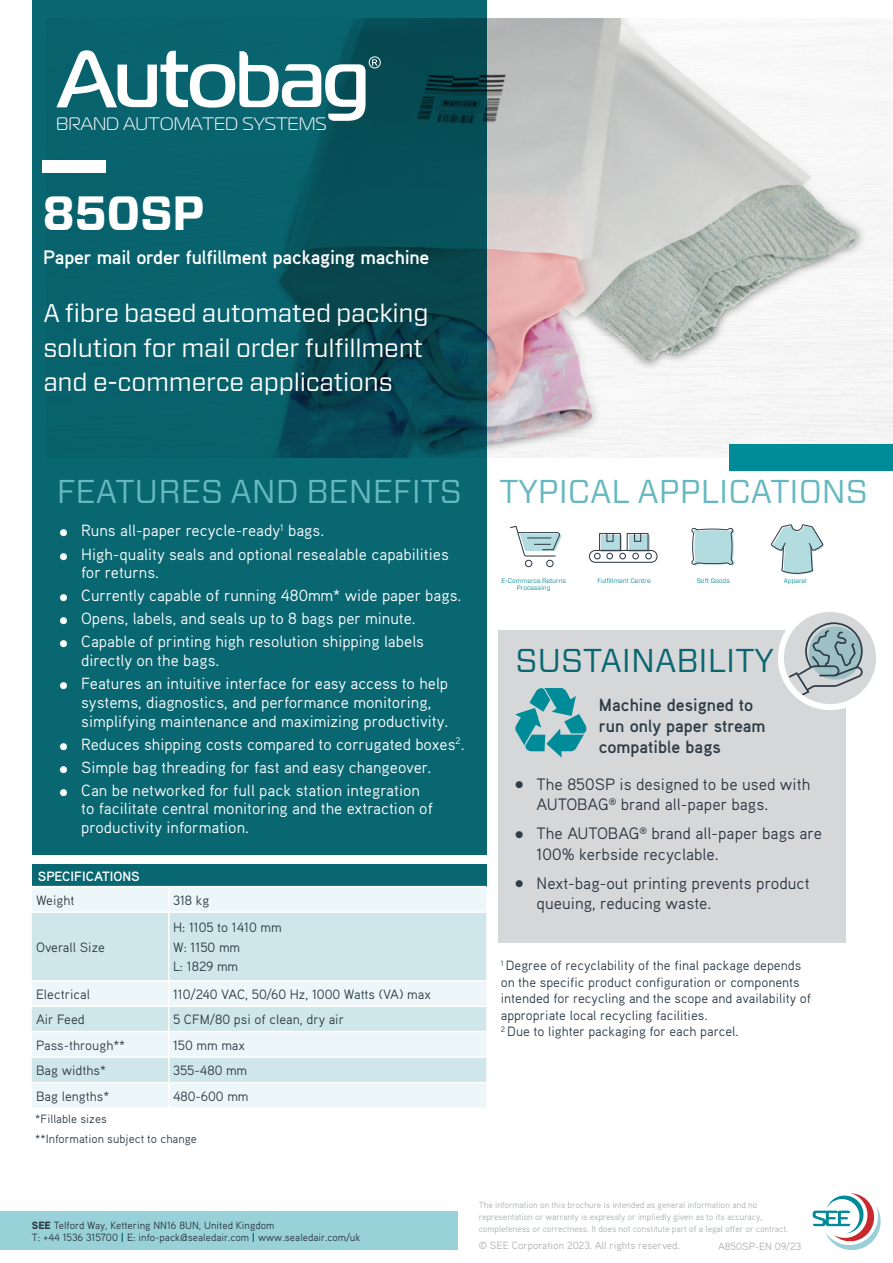
<style>
.page{position:relative;width:893px;height:1263px;background:#fff}
.page>*{position:absolute;margin:0;border:0;box-sizing:border-box;transform-origin:0 0}
.Product_Title{font:700 48px "Forza";letter-spacing:-.01em;color:#fff}
.Section_Sub-heading{font:33px "Forza";color:#65b8c0}
.Section_Sub-heading-2{font:33px "Forza";color:#096772}
.Cover_Strap_Line{font:25.5px/34.5px "Forza";letter-spacing:-.01em;color:#fff}
.Product_Description{font:700 19.5px "Aaux Pro OT";letter-spacing:-.01em;color:#fff}
.t1{font:300 18px "Magistral";color:#fff}
.Body_Sub-heading{font:700 17.55px/20.9px "Aaux Pro OT";color:#2e3d48}
.List_-_Grey{font:16.5px/20.5px "Aaux Pro OT";color:#2c3741}
.List_-_Grey-2{font:16.2px/18.8px "Aaux Pro OT";color:#fff}
.Body_Copy_-_Grey{font:13.5px/16.5px "Aaux Pro OT";color:#2e3d48}
.Body_Copy_-_Grey-2{font:700 13.5px "Aaux Pro OT";color:#fff}
.Body_Copy_-_Grey-3{font:12px "Aaux Pro OT";color:#2e3d48}
.Address{font:10.5px "Aaux Pro OT";color:#2c3741}
.LEGAL_TEXT{font:10.5px "Aaux Pro OT";color:#adb2b6}
.LEGAL_TEXT-2{font:9px/12px "Aaux Pro OT";letter-spacing:-.01em;color:#adb2b6}
.Icon_Copy{font:6.3px/7.6px "Forza";color:#008b98;text-align:center}
.t2{font:6.15px "Forza";color:#008a99}
.s1{color:#2e3d48}
.s2{font-weight:900}
.s3{font-weight:900;color:#096772}
</style>
<div class="page">
<div style="left:0;top:1211px;width:457px;height:39px;background:#98d1d7"></div>
<div style="left:498px;top:630px;width:348px;height:312px;background:#d6d7d9"></div>
<img style="left:486px;top:19px;width:407px;height:439px">
<svg style="left:32px;top:0;width:454px;height:855px;background:#085f69"></svg>
<div style="left:729px;top:444px;width:164px;height:27px;background:#008b98"></div>
<svg style="left:813px;top:1193px;width:68px;height:57px"></svg>
<svg style="left:56px;top:50px;width:325px;height:71px"></svg>
<div style="left:43px;top:160px;width:63px;height:13px;background:#fff"></div>
<div style="left:546px;top:560px;width:8px;height:7px;border:1px solid #373f4a;border-radius:50%"></div>
<div style="left:525px;top:560px;width:7px;height:7px;border:1px solid #373f4a;border-radius:50%"></div>
<svg style="left:510px;top:525px;width:51px;height:32px"></svg>
<svg style="left:770px;top:524px;width:54px;height:51px"></svg>
<div style="left:629px;top:535px;width:21px;height:17px;background:#b3dce0"></div>
<div style="left:601px;top:535px;width:21px;height:17px;background:#b3dce0"></div>
<div style="left:589px;top:550px;width:69px;height:13px;border:1px solid #373f4a;border-radius:6px"></div>
<div style="left:594px;top:553px;width:7px;height:6px;border:1px solid #373f4a;border-radius:50%"></div>
<div style="left:606px;top:553px;width:7px;height:6px;border:1px solid #373f4a;border-radius:50%"></div>
<div style="left:619px;top:553px;width:7px;height:6px;border:1px solid #373f4a;border-radius:50%"></div>
<div style="left:632px;top:553px;width:7px;height:6px;border:1px solid #373f4a;border-radius:50%"></div>
<div style="left:645px;top:553px;width:7px;height:6px;border:1px solid #373f4a;border-radius:50%"></div>
<div style="left:627px;top:533px;width:22px;height:18px;border:1px solid #373f4a"></div>
<svg style="left:633px;top:533px;width:9px;height:9px"></svg>
<div style="left:599px;top:533px;width:22px;height:18px;border:1px solid #373f4a"></div>
<svg style="left:606px;top:533px;width:8px;height:9px"></svg>
<svg style="left:691px;top:527px;width:44px;height:39px;background:#b4d3d7"></svg>
<svg style="left:781px;top:609px;width:98px;height:98px"></svg>
<svg style="left:787px;top:621px;width:78px;height:77px"></svg>
<div style="left:778px;top:606px;width:104px;height:104px;border:6px solid #fff;border-radius:50%"></div>
<div style="left:32px;top:864px;width:454px;height:23px;background:#096772"></div>
<div style="left:32px;top:887px;width:454px;height:220px;background:#edf6f8"></div>
<svg style="left:32px;top:913px;width:454px;height:169px;background:#d8eaee"></svg>
<hr style="left:32px;top:886px;width:137px;height:1px;background:#fff">
<hr style="left:169px;top:886px;width:317px;height:1px;background:#fff">
<hr style="left:168px;top:887px;width:2px;height:24px;background:#fff">
<hr style="left:32px;top:911px;width:137px;height:2px;background:#fff">
<hr style="left:169px;top:911px;width:317px;height:2px;background:#fff">
<hr style="left:168px;top:913px;width:2px;height:67px;background:#fff">
<hr style="left:32px;top:980px;width:137px;height:1px;background:#fff">
<hr style="left:169px;top:980px;width:317px;height:1px;background:#fff">
<hr style="left:168px;top:981px;width:2px;height:24px;background:#fff">
<hr style="left:32px;top:1005px;width:137px;height:2px;background:#fff">
<hr style="left:169px;top:1005px;width:317px;height:2px;background:#fff">
<hr style="left:168px;top:1007px;width:2px;height:24px;background:#fff">
<hr style="left:32px;top:1031px;width:137px;height:1px;background:#fff">
<hr style="left:169px;top:1031px;width:317px;height:1px;background:#fff">
<hr style="left:168px;top:1032px;width:2px;height:24px;background:#fff">
<hr style="left:32px;top:1056px;width:137px;height:2px;background:#fff">
<hr style="left:169px;top:1056px;width:317px;height:2px;background:#fff">
<hr style="left:168px;top:1058px;width:2px;height:24px;background:#fff">
<hr style="left:32px;top:1082px;width:137px;height:1px;background:#fff">
<hr style="left:169px;top:1082px;width:317px;height:1px;background:#fff">
<hr style="left:168px;top:1083px;width:2px;height:24px;background:#fff">
<svg style="left:515px;top:688px;width:72px;height:70px"></svg>
<p class="t1" style="left:56px;top:113px;width:272px">BRAND AUTOMATED SYSTEMS</p>
<p class="Product_Title" style="left:43px;top:181px;width:163px">850SP</p>
<p class="Product_Description" style="left:43px;top:245px;width:388px">Paper mail order fulfillment packaging machine</p>
<p class="Cover_Strap_Line" style="left:43px;top:296px;width:387px">A fibre based automated packing solution for mail order fulfillment and e-commerce applications</p>
<p class="Section_Sub-heading" style="left:57px;top:469px;width:407px">FEATURES AND BENEFITS</p>
<p class="List_-_Grey-2" style="left:60px;top:521px;width:266px">● Runs all-paper recycle-ready<sup>1</sup> bags.</p>
<p class="List_-_Grey-2" style="left:81px;top:544px;width:369px;text-indent:-21px">● High-quality seals and optional resealable capabilities for returns.</p>
<p class="List_-_Grey-2" style="left:60px;top:586px;width:403px">● Currently capable of running 480mm* wide paper bags.</p>
<p class="List_-_Grey-2" style="left:60px;top:609px;width:357px">● Opens, labels, and seals up to 8 bags per minute.</p>
<p class="List_-_Grey-2" style="left:81px;top:632px;width:344px;text-indent:-21px">● Capable of printing high resolution shipping labels directly on the bags.</p>
<p class="List_-_Grey-2" style="left:81px;top:673px;width:369px;text-indent:-21px">● Features an intuitive interface for easy access to help systems, diagnostics, and performance monitoring, simplifying maintenance and maximizing productivity.</p>
<p class="List_-_Grey-2" style="left:60px;top:734px;width:406px">● Reduces shipping costs compared to corrugated boxes<sup>2</sup>.</p>
<p class="List_-_Grey-2" style="left:60px;top:757px;width:373px">● Simple bag threading for fast and easy changeover.</p>
<p class="List_-_Grey-2" style="left:81px;top:780px;width:353px;text-indent:-21px">● Can be networked for full pack station integration to facilitate central monitoring and the extraction of productivity information.</p>
<p class="Body_Copy_-_Grey-2" style="left:38px;top:867px;width:103px">SPECIFICATIONS</p>
<p class="Body_Copy_-_Grey" style="left:36px;top:891px;width:40px">Weight</p>
<p class="Body_Copy_-_Grey" style="left:173px;top:891px;width:38px">318 kg</p>
<p class="Body_Copy_-_Grey" style="left:36px;top:938px;width:70px">Overall Size</p>
<p class="Body_Copy_-_Grey" style="left:173px;top:917px;width:110px;line-height:19.5px">H: 1105 to 1410 mm<br>W: 1150 mm<br>L: 1829 mm</p>
<p class="Body_Copy_-_Grey" style="left:36px;top:985px;width:56px">Electrical</p>
<p class="Body_Copy_-_Grey" style="left:173px;top:985px;width:259px">110/240 VAC, 50/60 Hz, 1000 Watts (VA) max</p>
<p class="Body_Copy_-_Grey" style="left:36px;top:1011px;width:50px">Air Feed</p>
<p class="Body_Copy_-_Grey" style="left:173px;top:1011px;width:173px">5 CFM/80 psi of clean, dry air</p>
<p class="Body_Copy_-_Grey" style="left:36px;top:1036px;width:91px">Pass-through**</p>
<p class="Body_Copy_-_Grey" style="left:173px;top:1036px;width:74px">150 mm max</p>
<p class="Body_Copy_-_Grey" style="left:36px;top:1062px;width:71px">Bag widths*</p>
<p class="Body_Copy_-_Grey" style="left:173px;top:1062px;width:76px">355-480 mm</p>
<p class="Body_Copy_-_Grey" style="left:36px;top:1087px;width:75px">Bag lengths*</p>
<p class="Body_Copy_-_Grey" style="left:173px;top:1087px;width:77px">480-600 mm</p>
<p class="Body_Copy_-_Grey-3" style="left:35px;top:1112px;width:73px">*Fillable sizes</p>
<p class="Body_Copy_-_Grey-3" style="left:35px;top:1131px;width:163px">**Information subject to change</p>
<p class="Section_Sub-heading" style="left:499px;top:469px;width:370px">TYPICAL APPLICATIONS</p>
<p class="Icon_Copy" style="left:501px;top:576px;width:66px">E-Commerce Returns<br>Processing</p>
<p class="Icon_Copy" style="left:598px;top:576px;width:55px">Fulfillment Centre</p>
<p class="Icon_Copy" style="left:697px;top:576px;width:35px">Soft Goods</p>
<p class="Icon_Copy" style="left:784px;top:576px;width:25px">Apparel</p>
<p class="t2" style="left:503px;top:576px;width:71px">E-Commerce Packaging</p>
<p class="t2" style="left:598px;top:576px;width:52px">Fulfilment Centre</p>
<p class="t2" style="left:786px;top:576px;width:24px">Apparel</p>
<p class="Section_Sub-heading-2" style="left:515px;top:638px;width:260px">SUSTAINABILITY</p>
<p class="Body_Sub-heading" style="left:599px;top:694px;width:168px">Machine designed to run only paper stream compatible bags</p>
<p class="List_-_Grey" style="left:537px;top:773px;width:275px;text-indent:-21px"><span class="s1">●</span> The 850SP is designed to be used with<br>AUTOBAG<sup>®</sup> brand all-paper bags.</p>
<p class="List_-_Grey" style="left:537px;top:823px;width:287px;text-indent:-21px"><span class="s1">●</span> The AUTOBAG<sup>®</sup> brand all-paper bags are<br>100% kerbside recyclable.</p>
<p class="List_-_Grey" style="left:537px;top:872px;width:275px;text-indent:-21px"><span class="s1">●</span> Next-bag-out printing prevents product queuing, reducing waste.</p>
<p class="Body_Copy_-_Grey" style="left:501px;top:957px;width:312px"><sup>1</sup> Degree of recyclability of the final package depends on the specific product configuration or components intended for recycling and the scope and availability of appropriate local recycling facilities.</p>
<p class="Body_Copy_-_Grey" style="left:501px;top:1023px;width:239px"><sup>2</sup> Due to lighter packaging for each parcel.</p>
<p class="Address" style="left:32px;top:1218px;width:244px"><span class="s2">SEE</span> Telford Way, Kettering NN16 8UN, United Kingdom</p>
<p class="Address" style="left:32px;top:1231px;width:330px">T: +44 1536 315700 <span class="s3">|</span> E: info-pack@sealedair.com <span class="s3">|</span> www.sealedair.com/uk</p>
<p class="LEGAL_TEXT-2" style="left:479px;top:1199px;width:311px">The information on this brochure is intended as general information and no representation or warranty is expressly or impliedly given as to its accuracy, completeness or correctness. It does not constitute part of a legal offer or contract.</p>
<p class="LEGAL_TEXT" style="left:479px;top:1239px;width:203px">© SEE Corporation 2023. All rights reserved.</p>
<p class="LEGAL_TEXT" style="left:718px;top:1239px;width:85px">A850SP-EN 09/23</p>
</div>
